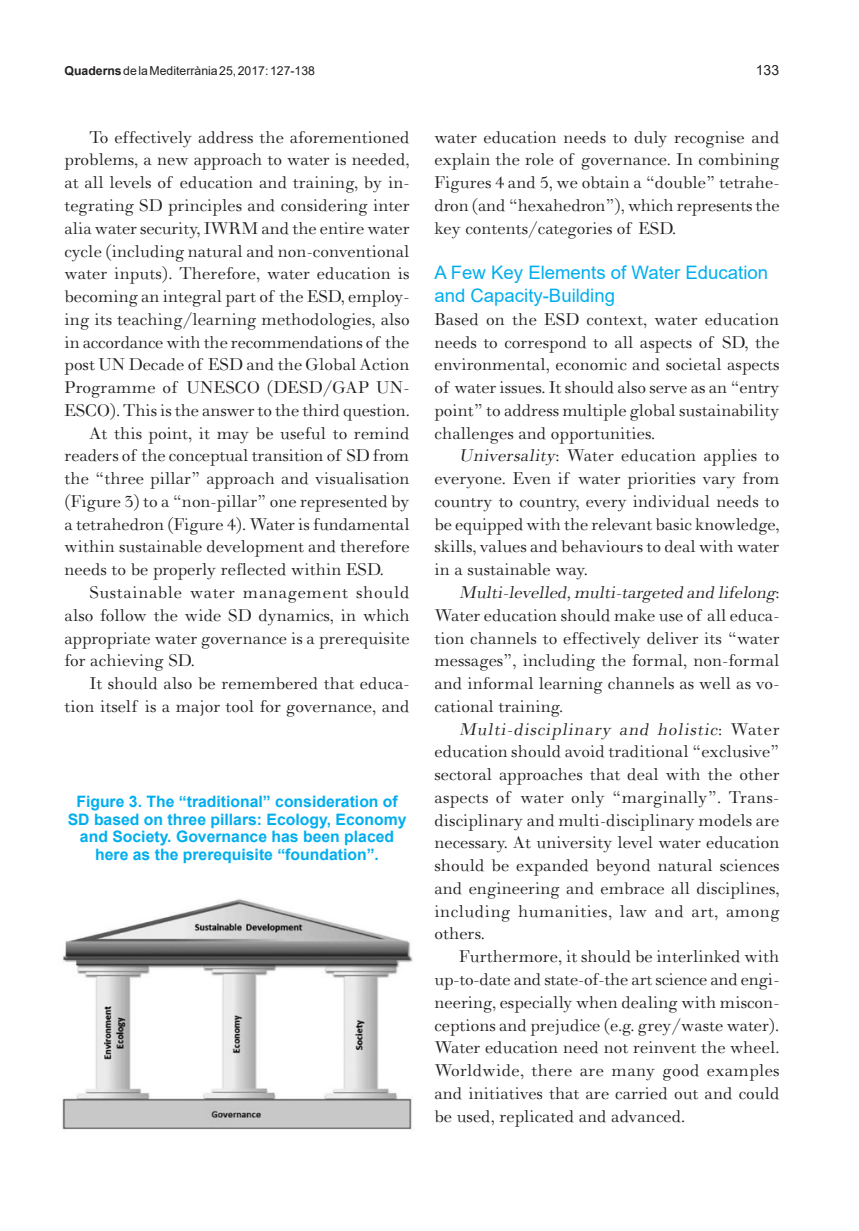
<style>
.page{position:relative;width:859px;height:1231px;background:#fff}
.page>*{position:absolute;margin:0;border:0;box-sizing:border-box;transform-origin:0 0}
.text_angles{font:19.78px/22.8px "Walbaum";color:#231f20;text-align:justify}
.text_angles_primera{font:19.78px/22.8px "Walbaum";color:#231f20;text-align:justify}
.Subtitul_2{font:18.55px/22.8px "Arial";color:#00aeef}
.titoltabla{font:700 15.75px/17.5px "Arial";color:#00aeef;text-align:center}
.t1{font:14px "Arial";color:#231f20}
.t2{font:12.25px "Arial";color:#231f20}
.s1{font-weight:700}
.s2{font-style:italic}
</style>
<div class="page">
<img style="left:62px;top:899px;width:352px;height:231px">
<p class="t2" style="left:64px;top:63px;width:252px"><span class="s1">Quaderns</span>delaMediterrània25,2017:127-138</p>
<p class="t1" style="left:755px;top:61px;width:25px">133</p>
<p class="text_angles" style="left:64px;top:126px;width:346px;text-indent:25px">To effectively address the aforementioned problems, a new approach to water is needed, at all levels of education and training, by in&shy;tegrating SD principles and considering inter alia water security, IWRM and the entire water cycle (including natural and non-conventional water inputs). Therefore, water education is becoming an integral part of the ESD, employ&shy;ing its teaching/learning methodologies, also in accordance with the recommendations of the post UN Decade of ESD and the Global Action Programme of UNESCO (DESD/GAP UN-ESCO). This is the answer to the third question.</p>
<p class="text_angles" style="left:64px;top:422px;width:346px;text-indent:25px">At this point, it may be useful to remind readers of the conceptual transition of SD from the “three pillar” approach and visualisation (Figure 3) to a “non-pillar” one represented by a tetrahedron (Figure 4). Water is fundamental within sustainable development and therefore needs to be properly reflected within ESD.</p>
<p class="text_angles" style="left:64px;top:581px;width:346px;text-indent:25px">Sustainable water management should also follow the wide SD dynamics, in which appropriate water governance is a prerequisite for achieving SD.</p>
<p class="text_angles" style="left:64px;top:672px;width:346px;text-align:right">It should also be remembered that educa&shy;tion itself is a major tool for governance, and</p>
<p class="titoltabla" style="left:68px;top:793px;width:340px">Figure 3. The “traditional” consideration of SD based on three pillars: Ecology, Economy and Society. Governance has been placed here as the prerequisite “foundation”.</p>
<p class="text_angles" style="left:434px;top:126px;width:346px">water education needs to duly recognise and explain the role of governance. In combining Figures 4 and 5, we obtain a “double” tetrahe&shy;dron (and “hexahedron”), which represents the key contents/categories of ESD.</p>
<p class="Subtitul_2" style="left:434px;top:261px;width:335px">A Few Key Elements of Water Education and Capacity-Building</p>
<p class="text_angles_primera" style="left:434px;top:308px;width:346px">Based on the ESD context, water education needs to correspond to all aspects of SD, the environmental, economic and societal aspects of water issues. It should also serve as an “entry point” to address multiple global sustainability challenges and opportunities.</p>
<p class="text_angles" style="left:434px;top:445px;width:346px;text-indent:25px"><span class="s2">Universality</span>: Water education applies to everyone. Even if water priorities vary from country to country, every individual needs to be equipped with the relevant basic knowledge, skills, values and behaviours to deal with water in a sustainable way.</p>
<p class="text_angles" style="left:434px;top:581px;width:346px;text-indent:25px"><span class="s2">Multi-levelled,multi-targeted and lifelong</span>:<br>Water education should make use of all educa&shy;tion channels to effectively deliver its “water messages”, including the formal, non-formal and informal learning channels as well as vo&shy;cational training.</p>
<p class="text_angles" style="left:434px;top:718px;width:346px;text-indent:25px"><span class="s2">Multi-disciplinary and holistic</span>: Wa t e r education should avoid traditional “exclusive” sectoral approaches that deal with the other aspects of water only “marginally”. Trans&shy;disciplinary and multi-disciplinary models are necessary. At university level water education should be expanded beyond natural sciences and engineering and embrace all disciplines, including humanities, law and art, among others.</p>
<p class="text_angles" style="left:434px;top:945px;width:346px;text-indent:25px">Furthermore, it should be interlinked with up-to-date and state-of-the art science and engi&shy;neering, especially when dealing with miscon&shy;ceptions and prejudice (e.g. grey/waste water).<br>Water education need not reinvent the wheel.<br>Worldwide, there are many good examples and initiatives that are carried out and could be used, replicated and advanced.</p>
</div>
